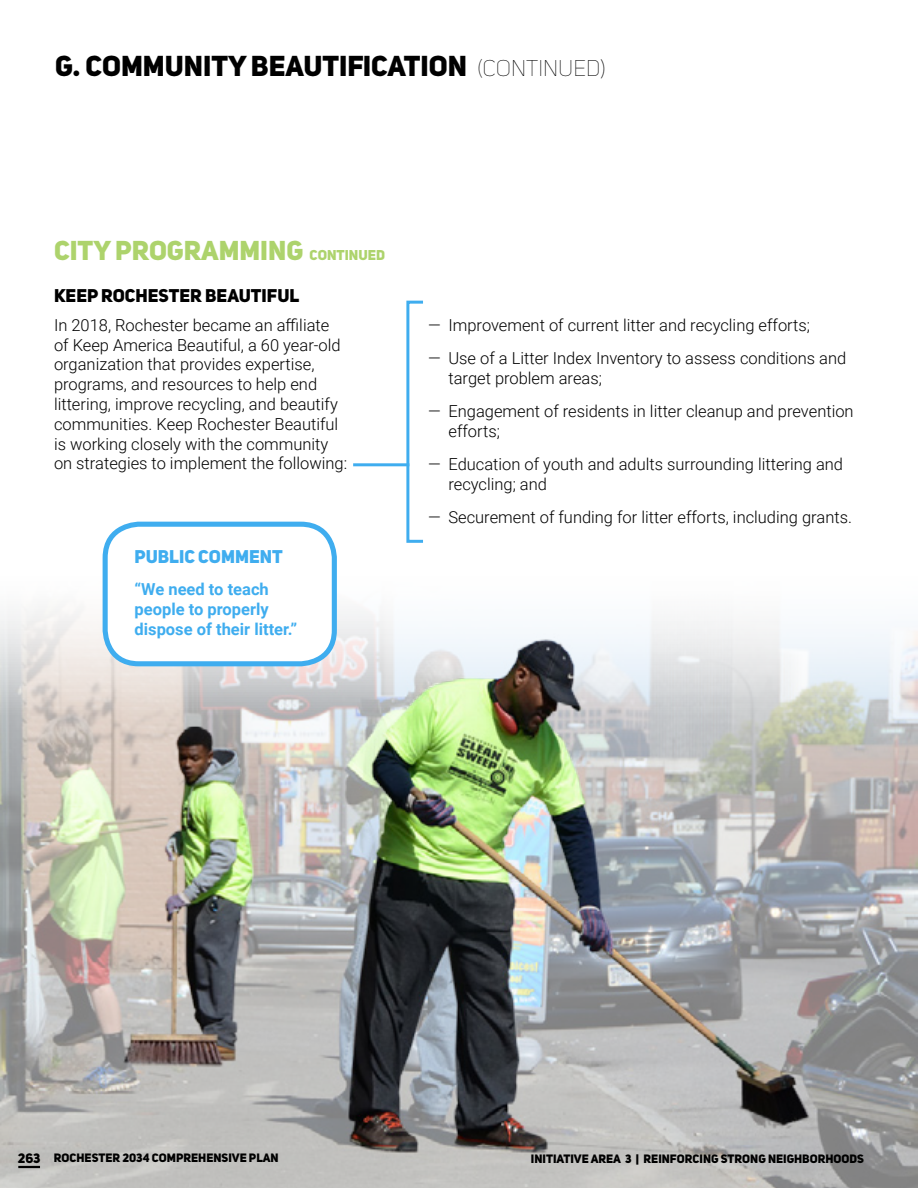
<style>
.page{position:relative;width:918px;height:1188px;background:#fff}
.page>*{position:absolute;margin:0;border:0;box-sizing:border-box;transform-origin:0 0}
.Subsequent_SEction_H{font:28.5px "Uni Sans Heavy CAPS";color:#000}
.t1{font:27px "Uni Sans Heavy CAPS";color:#add36c}
.t2{font:18.15px "Uni Sans Heavy CAPS";color:#000}
.t3{font:18.15px "Uni Sans Heavy CAPS";color:#3fadef}
.t4{font:300 16.5px/19.8px "Roboto";color:#000}
.t5{font:700 16.5px/19.8px "Roboto";color:#3fadef}
.t6{font:14.1px "Uni Sans Heavy CAPS";color:#add36c}
.t7{font:12px "Uni Sans Heavy CAPS";color:#000}
.s1{font-family:"Uni Sans Thin CAPS";font-size:22.5px}
.s2{font-size:13.5px}
</style>
<div class="page">
<img style="left:0;top:565px;width:918px;height:623px">
<div style="left:105px;top:524px;width:229px;height:140px;background:#fff;border-radius:34px"></div>
<div style="left:103px;top:522px;width:234px;height:144px;border:5px solid #3fadef;border-radius:34px"></div>
<hr style="left:353px;top:463px;width:56px;height:3px;background:#3fadef">
<div style="left:406px;top:301px;width:19px;height:242px;border:3px solid #3fadef"></div>
<hr style="left:18px;top:1166px;width:22px;height:2px;background:#000">
<p class="Subsequent_SEction_H" style="left:55px;top:47px;width:552px">G. COMMUNITY BEAUTIFICATION <span class="s1">(CONTINUED)</span></p>
<p class="t1" style="left:54px;top:233px;width:251px">CITY PROGRAMMING</p>
<p class="t6" style="left:310px;top:246px;width:77px">CONTINUED</p>
<p class="t2" style="left:54px;top:284px;width:247px">KEEP ROCHESTER BEAUTIFUL</p>
<p class="t4" style="left:54px;top:314px;width:295px">In 2018, Rochester became an affiliate of Keep America Beautiful, a 60 year-old organization that provides expertise, programs, and resources to help end littering, improve recycling, and beautify communities. Keep Rochester Beautiful is working closely with the community on strategies to implement the following:</p>
<p class="t3" style="left:135px;top:545px;width:150px">PUBLIC COMMENT</p>
<p class="t5" style="left:135px;top:579px;width:164px">“We need to teach people to properly dispose of their litter.”</p>
<p class="t4" style="left:428px;top:314px;width:383px">— Improvement of current litter and recycling efforts;</p>
<p class="t4" style="left:448px;top:348px;width:399px;text-indent:-20px">— Use of a Litter Index Inventory to assess conditions and target problem areas;</p>
<p class="t4" style="left:448px;top:401px;width:407px;text-indent:-20px">— Engagement of residents in litter cleanup and prevention efforts;</p>
<p class="t4" style="left:448px;top:454px;width:396px;text-indent:-20px">— Education of youth and adults surrounding littering and recycling; and</p>
<p class="t4" style="left:428px;top:507px;width:425px">— Securement of funding for litter efforts, including grants.</p>
<p class="t7" style="left:18px;top:1150px;width:323px"><span class="s2">263</span> ROCHESTER 2034 COMPREHENSIVE PLAN - DRAFT</p>
<p class="t7" style="left:531px;top:1151px;width:335px">INITIATIVE AREA 3 | REINFORCING STRONG NEIGHBORHOODS</p>
</div>
